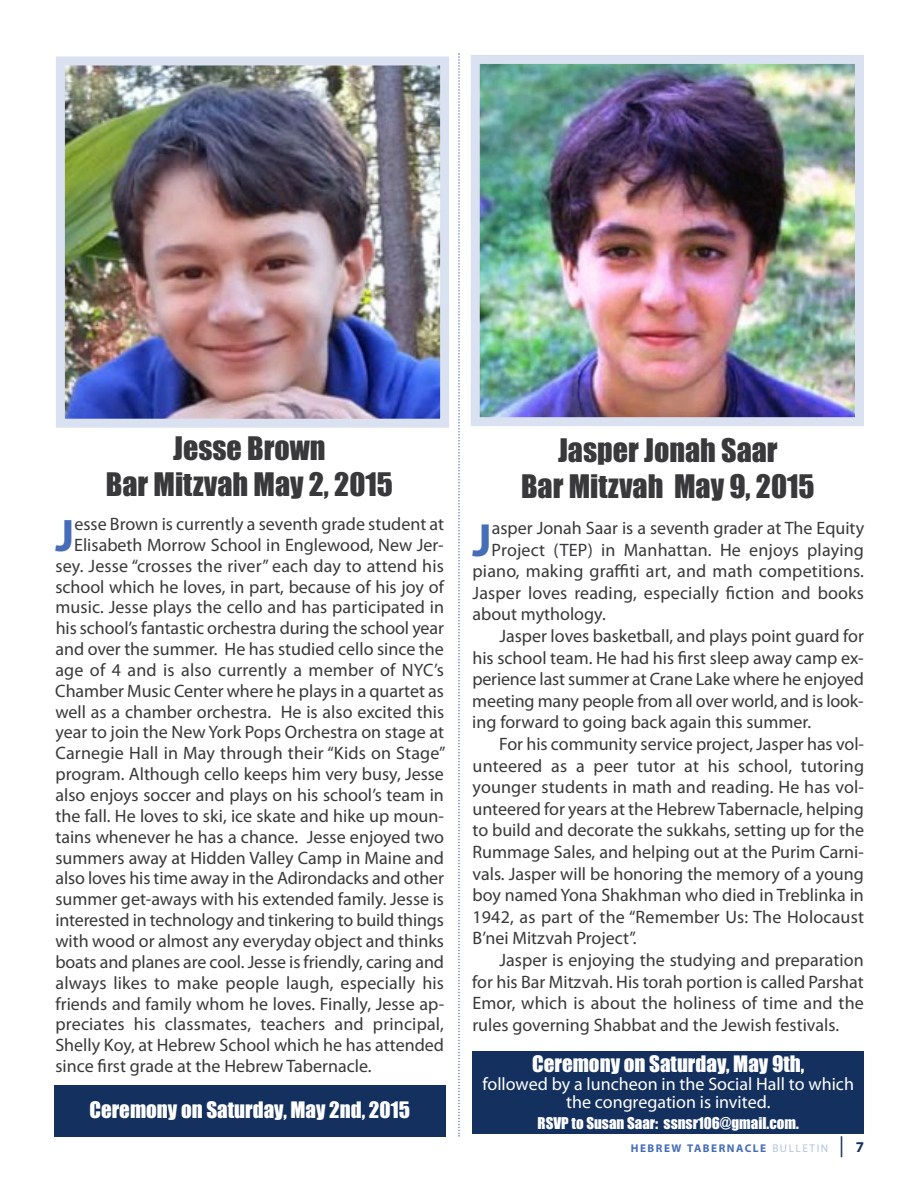
<style>
.page{position:relative;width:918px;height:1188px;background:#fff}
.page>*{position:absolute;margin:0;border:0;box-sizing:border-box;transform-origin:0 0}
.t1{font:700 46.8px "Myriad Pro";color:#466db7}
.t2{font:700 45.75px "Myriad Pro";color:#466db7}
.t3{font:30px/36px "Impact";color:#39383a;text-align:center}
.t4{font:21px "Impact";color:#fff}
.t5{font:18px "Myriad Pro";color:#39383a}
.t6{font:18px/18px "Myriad Pro";color:#fff;text-align:center}
.t7{font:15px "Impact";color:#fff}
.t8{font:700 11.25px "Myriad Pro";letter-spacing:.135em;color:#466db7}
.s1{font-weight:400;color:#b5c5e2}
.s2{font-weight:400;font-size:21px;color:#13305e}
.s3{font-size:15px;color:#13305e}
</style>
<div class="page">
<img style="left:481px;top:65px;width:373px;height:351px">
<div style="left:471px;top:55px;width:393px;height:371px;border:9px solid #dae2f1"></div>
<img style="left:66px;top:66px;width:373px;height:352px">
<div style="left:56px;top:56px;width:393px;height:372px;border:9px solid #dae2f1"></div>
<svg style="left:458px;top:53px;width:2px;height:1084px"></svg>
<div style="left:472px;top:1051px;width:392px;height:83px;background:#13305e"></div>
<div style="left:54px;top:1085px;width:391px;height:51px;background:#13305e"></div>
<h3 class="t3" style="left:106px;top:432px;width:289px">Jesse Brown<br>Bar Mitzvah May 2, 2015</h3>
<h2 class="t2" style="left:55px;top:518px;width:20px">J</h2>
<p class="t5" style="left:74px;top:517px;width:371px">esse Brown is currently a seventh grade student at</p>
<p class="t5" style="left:74px;top:538px;width:371px">elisabeth Morrow School in englewood, new Jer-</p>
<p class="t5" style="left:55px;top:559px;width:390px">sey. Jesse “crosses the river” each day to attend his</p>
<p class="t5" style="left:55px;top:580px;width:390px">school which he loves, in part, because of his joy of</p>
<p class="t5" style="left:55px;top:601px;width:390px">music. Jesse plays the cello and has participated in</p>
<p class="t5" style="left:56px;top:621px;width:390px">his school’s fantastic orchestra during the school year</p>
<p class="t5" style="left:55px;top:642px;width:390px">and over the summer. He has studied cello since the</p>
<p class="t5" style="left:55px;top:663px;width:390px">age of 4 and is also currently a member of nyC’s</p>
<p class="t5" style="left:55px;top:684px;width:390px">Chamber Music Center where he plays in a quartet as</p>
<p class="t5" style="left:55px;top:705px;width:390px">well as a chamber orchestra. He is also excited this</p>
<p class="t5" style="left:56px;top:726px;width:390px">year to join the new york Pops orchestra on stage at</p>
<p class="t5" style="left:56px;top:747px;width:392px">Carnegie Hall in May through their “Kids on Stage”</p>
<p class="t5" style="left:56px;top:767px;width:390px">program. although cello keeps him very busy, Jesse</p>
<p class="t5" style="left:55px;top:788px;width:390px">also enjoys soccer and plays on his school’s team in</p>
<p class="t5" style="left:55px;top:809px;width:390px">the fall. He loves to ski, ice skate and hike up moun-</p>
<p class="t5" style="left:55px;top:830px;width:390px">tains whenever he has a chance. Jesse enjoyed two</p>
<p class="t5" style="left:55px;top:851px;width:390px">summers away at Hidden Valley Camp in Maine and</p>
<p class="t5" style="left:56px;top:872px;width:390px">also loves his time away in the adirondacks and other</p>
<p class="t5" style="left:55px;top:893px;width:390px">summer get-aways with his extended family. Jesse is</p>
<p class="t5" style="left:56px;top:913px;width:390px">interested in technology and tinkering to build things</p>
<p class="t5" style="left:55px;top:934px;width:390px">with wood or almost any everyday object and thinks</p>
<p class="t5" style="left:55px;top:955px;width:390px">boats and planes are cool. Jesse is friendly, caring and</p>
<p class="t5" style="left:56px;top:976px;width:390px">always likes to make people laugh, especially his</p>
<p class="t5" style="left:56px;top:997px;width:390px">friends and family whom he loves. Finally, Jesse ap-</p>
<p class="t5" style="left:56px;top:1018px;width:390px">preciates his classmates, teachers and principal,</p>
<p class="t5" style="left:55px;top:1038px;width:390px">Shelly Koy, at Hebrew School which he has attended</p>
<p class="t5" style="left:56px;top:1059px;width:318px">since first grade at the Hebrew Tabernacle.</p>
<p class="t4" style="left:89px;top:1098px;width:322px">Ceremony on Saturday, May 2nd, 2015</p>
<h3 class="t3" style="left:521px;top:433px;width:295px">Jasper Jonah Saar<br>Bar Mitzvah May 9, 2015</h3>
<h1 class="t1" style="left:472px;top:522px;width:21px">J</h1>
<p class="t5" style="left:492px;top:521px;width:374px">asper Jonah Saar is a seventh grader at The equity</p>
<p class="t5" style="left:492px;top:543px;width:374px">Project (TeP) in Manhattan. He enjoys playing</p>
<p class="t5" style="left:473px;top:564px;width:393px">piano, making graffiti art, and math competitions.</p>
<p class="t5" style="left:473px;top:586px;width:393px">Jasper loves reading, especially fiction and books</p>
<p class="t5" style="left:472px;top:608px;width:135px">about mythology.</p>
<p class="t5" style="left:499px;top:629px;width:366px">Jasper loves basketball, and plays point guard for</p>
<p class="t5" style="left:472px;top:651px;width:393px">his school team. He had his first sleep away camp ex-</p>
<p class="t5" style="left:472px;top:672px;width:393px">perience last summer at Crane lake where he enjoyed</p>
<p class="t5" style="left:472px;top:694px;width:393px">meeting many people from all over world, and is look-</p>
<p class="t5" style="left:472px;top:716px;width:340px">ing forward to going back again this summer.</p>
<p class="t5" style="left:499px;top:737px;width:366px">For his community service project, Jasper has vol-</p>
<p class="t5" style="left:473px;top:759px;width:393px">unteered as a peer tutor at his school, tutoring</p>
<p class="t5" style="left:473px;top:780px;width:393px">younger students in math and reading. He has vol-</p>
<p class="t5" style="left:472px;top:802px;width:393px">unteered for years at the Hebrew Tabernacle, helping</p>
<p class="t5" style="left:473px;top:824px;width:393px">to build and decorate the sukkahs, setting up for the</p>
<p class="t5" style="left:473px;top:845px;width:393px">Rummage Sales, and helping out at the Purim Carni-</p>
<p class="t5" style="left:473px;top:867px;width:393px">vals. Jasper will be honoring the memory of a young</p>
<p class="t5" style="left:472px;top:888px;width:393px">boy named yona Shakhman who died in Treblinka in</p>
<p class="t5" style="left:472px;top:910px;width:393px">1942, as part of the “Remember us: The Holocaust</p>
<p class="t5" style="left:472px;top:932px;width:166px">B’nei Mitzvah Project”.</p>
<p class="t5" style="left:499px;top:953px;width:366px">Jasper is enjoying the studying and preparation</p>
<p class="t5" style="left:472px;top:975px;width:393px">for his Bar Mitzvah. His torah portion is called Parshat</p>
<p class="t5" style="left:472px;top:996px;width:393px">emor, which is about the holiness of time and the</p>
<p class="t5" style="left:472px;top:1018px;width:368px">rules governing Shabbat and the Jewish festivals.</p>
<p class="t4" style="left:532px;top:1052px;width:274px">Ceremony on Saturday, May 9th,</p>
<p class="t6" style="left:483px;top:1076px;width:373px">followed by a luncheon in the Social Hall to which the congregation is invited.</p>
<p class="t7" style="left:538px;top:1115px;width:263px">RSVP to Susan Saar: ssnsr106@gmail.com.</p>
<p class="t8" style="left:631px;top:1144px;width:235px">HEBREW TABERNACLE <span class="s1">BulleTIn</span> <span class="s2">|</span> <span class="s3">7</span></p>
</div>
